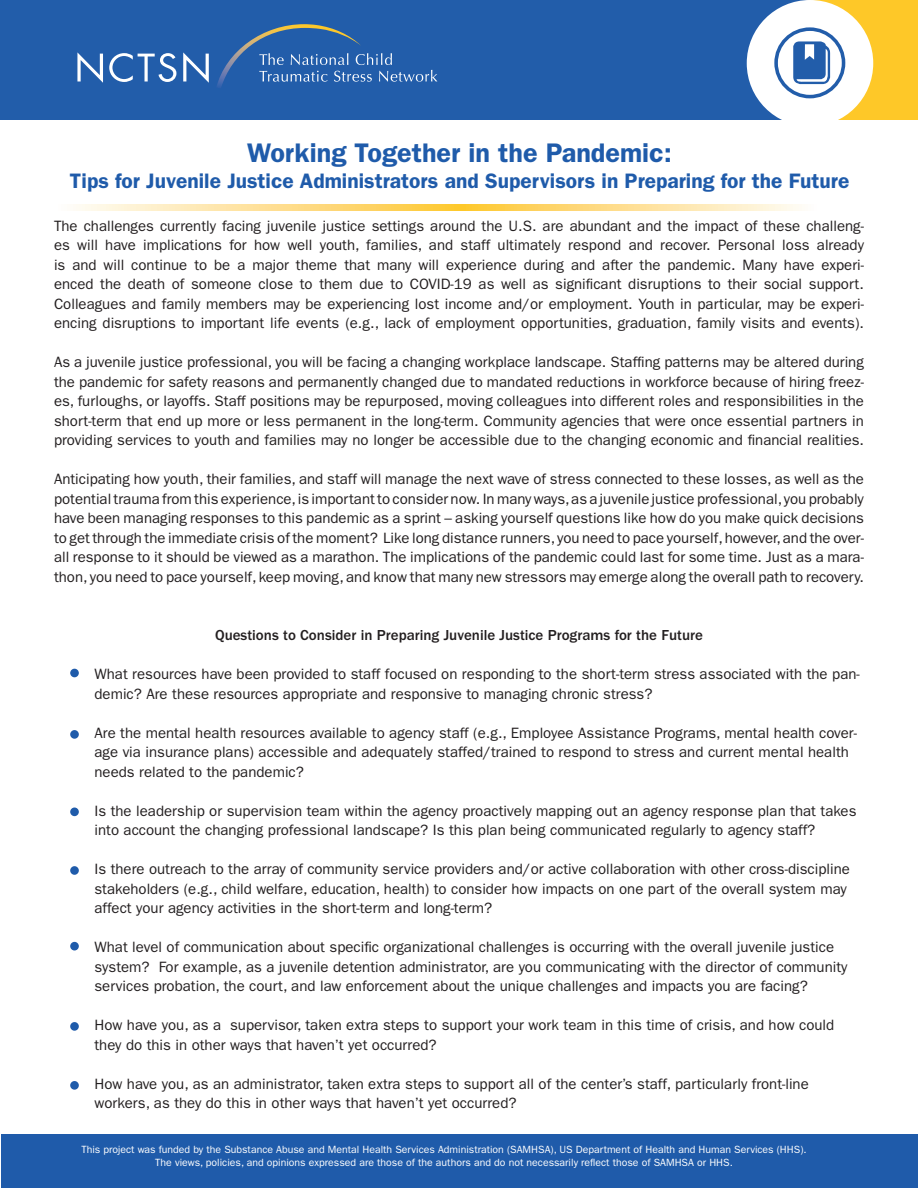
<style>
.page{position:relative;width:918px;height:1188px;background:#fff}
.page>*{position:absolute;margin:0;border:0;box-sizing:border-box;transform-origin:0 0}
.t1{font:600 27px "ITC Franklin Gothic Std";color:#1f5baa}
.t2{font:600 21px "ITC Franklin Gothic Std";color:#1f5baa}
.t3{font:15px/19.5px "ITC Franklin Gothic Std";color:#231f20}
.t4{font:500 15px "ITC Franklin Gothic Std";color:#231f20}
.t5{font:10.5px "ITC Franklin Gothic Std";color:#fff}
</style>
<div class="page">
<div style="left:1px;top:1134px;width:917px;height:54px;background:#1f5baa"></div>
<svg style="left:76px;top:205px;width:726px;height:6px;background:#fee093"></svg>
<div style="left:0;top:0;width:918px;height:119px;background:#fec828"></div>
<div style="left:0;top:0;width:808px;height:119px;background:#225daa"></div>
<div style="left:747px;top:0;width:126px;height:127px;background:#fff;border-radius:50%"></div>
<svg style="left:77px;top:52px;width:26px;height:31px"></svg>
<svg style="left:109px;top:53px;width:67px;height:29px"></svg>
<svg style="left:183px;top:52px;width:26px;height:31px"></svg>
<svg style="left:361px;top:53px;width:76px;height:29px"></svg>
<img style="left:217px;top:24px;width:144px;height:64px">
<svg style="left:774px;top:27px;width:71px;height:71px"></svg>
<div style="left:70px;top:669px;width:9px;height:8px;background:#1f5baa;border-radius:50%"></div>
<div style="left:70px;top:808px;width:9px;height:8px;background:#1f5baa;border-radius:50%"></div>
<div style="left:70px;top:866px;width:9px;height:9px;background:#1f5baa;border-radius:50%"></div>
<div style="left:70px;top:942px;width:9px;height:9px;background:#1f5baa;border-radius:50%"></div>
<div style="left:70px;top:1022px;width:9px;height:9px;background:#1f5baa;border-radius:50%"></div>
<div style="left:70px;top:1081px;width:9px;height:9px;background:#1f5baa;border-radius:50%"></div>
<div style="left:70px;top:730px;width:9px;height:9px;background:#1f5baa;border-radius:50%"></div>
<p class="t1" style="left:247px;top:137px;width:426px">Working Together in the Pandemic:</p>
<p class="t2" style="left:70px;top:168px;width:781px">Tips for Juvenile Justice Administrators and Supervisors in Preparing for the Future</p>
<p class="t3" style="left:54px;top:216px;width:812px;text-align:justify">The challenges currently facing juvenile justice settings around the U.S. are abundant and the impact of these challeng&shy;es will have implications for how well youth, families, and staff ultimately respond and recover. Personal loss already is and will continue to be a major theme that many will experience during and after the pandemic. Many have experi&shy;enced the death of someone close to them due to COVID-19 as well as significant disruptions to their social support.<br>Colleagues and family members may be experiencing lost income and/or employment. Youth in particular, may be experi&shy;encing disruptions to important life events (e.g., lack of employment opportunities, graduation, family visits and events).</p>
<p class="t3" style="left:54px;top:353px;width:812px;text-align:justify">As a juvenile justice professional, you will be facing a changing workplace landscape. Staffing patterns may be altered during the pandemic for safety reasons and permanently changed due to mandated reductions in workforce because of hiring freez&shy;es, furloughs, or layoffs. Staff positions may be repurposed, moving colleagues into different roles and responsibilities in the short-term that end up more or less permanent in the long-term. Community agencies that were once essential partners in providing services to youth and families may no longer be accessible due to the changing economic and financial realities.</p>
<p class="t3" style="left:54px;top:470px;width:812px;text-align:justify">Anticipating how youth, their families, and staff will manage the next wave of stress connected to these losses, as well as the potential trauma from this experience, is important to consider now. In many ways, as a juvenile justice professional, you probably have been managing responses to this pandemic as a sprint – asking yourself questions like how do you make quick decisions to get through the immediate crisis of the moment? Like long distance runners, you need to pace yourself, however, and the over&shy;all response to it should be viewed as a marathon. The implications of the pandemic could last for some time. Just as a mara&shy;thon, you need to pace yourself, keep moving, and know that many new stressors may emerge along the overall path to recovery.</p>
<p class="t4" style="left:215px;top:627px;width:489px">Questions to Consider in Preparing Juvenile Justice Programs for the Future</p>
<p class="t3" style="left:94px;top:665px;width:767px">What resources have been provided to staff focused on responding to the short-term stress associated with the pan&shy;demic? Are these resources appropriate and responsive to managing chronic stress?</p>
<p class="t3" style="left:94px;top:723px;width:764px">Are the mental health resources available to agency staff (e.g., Employee Assistance Programs, mental health cover&shy;age via insurance plans) accessible and adequately staffed/trained to respond to stress and current mental health needs related to the pandemic?</p>
<p class="t3" style="left:94px;top:801px;width:764px">Is the leadership or supervision team within the agency proactively mapping out an agency response plan that takes into account the changing professional landscape? Is this plan being communicated regularly to agency staff?</p>
<p class="t3" style="left:94px;top:860px;width:757px">Is there outreach to the array of community service providers and/or active collaboration with other cross-discipline stakeholders (e.g., child welfare, education, health) to consider how impacts on one part of the overall system may affect your agency activities in the short-term and long-term?</p>
<p class="t3" style="left:94px;top:938px;width:754px">What level of communication about specific organizational challenges is occurring with the overall juvenile justice system? For example, as a juvenile detention administrator, are you communicating with the director of community services probation, the court, and law enforcement about the unique challenges and impacts you are facing?</p>
<p class="t3" style="left:94px;top:1016px;width:741px">How have you, as a supervisor, taken extra steps to support your work team in this time of crisis, and how could they do this in other ways that haven’t yet occurred?</p>
<p class="t3" style="left:94px;top:1074px;width:716px">How have you, as an administrator, taken extra steps to support all of the center’s staff, particularly front-line</p>
<p class="t3" style="left:94px;top:1094px;width:424px">workers, as they do this in other ways that haven’t yet occurred?</p>
<p class="t5" style="left:82px;top:1144px;width:727px">This project was funded by the Substance Abuse and Mental Health Services Administration (SAMHSA), US Department of Health and Human Services (HHS).</p>
<p class="t5" style="left:155px;top:1156px;width:579px">The views, policies, and opinions expressed are those of the authors and do not necessarily reflect those of SAMHSA or HHS.</p>
<p class="t5" style="left:421px;top:1145px;width:74px">www.NCTSN.org</p>
</div>
